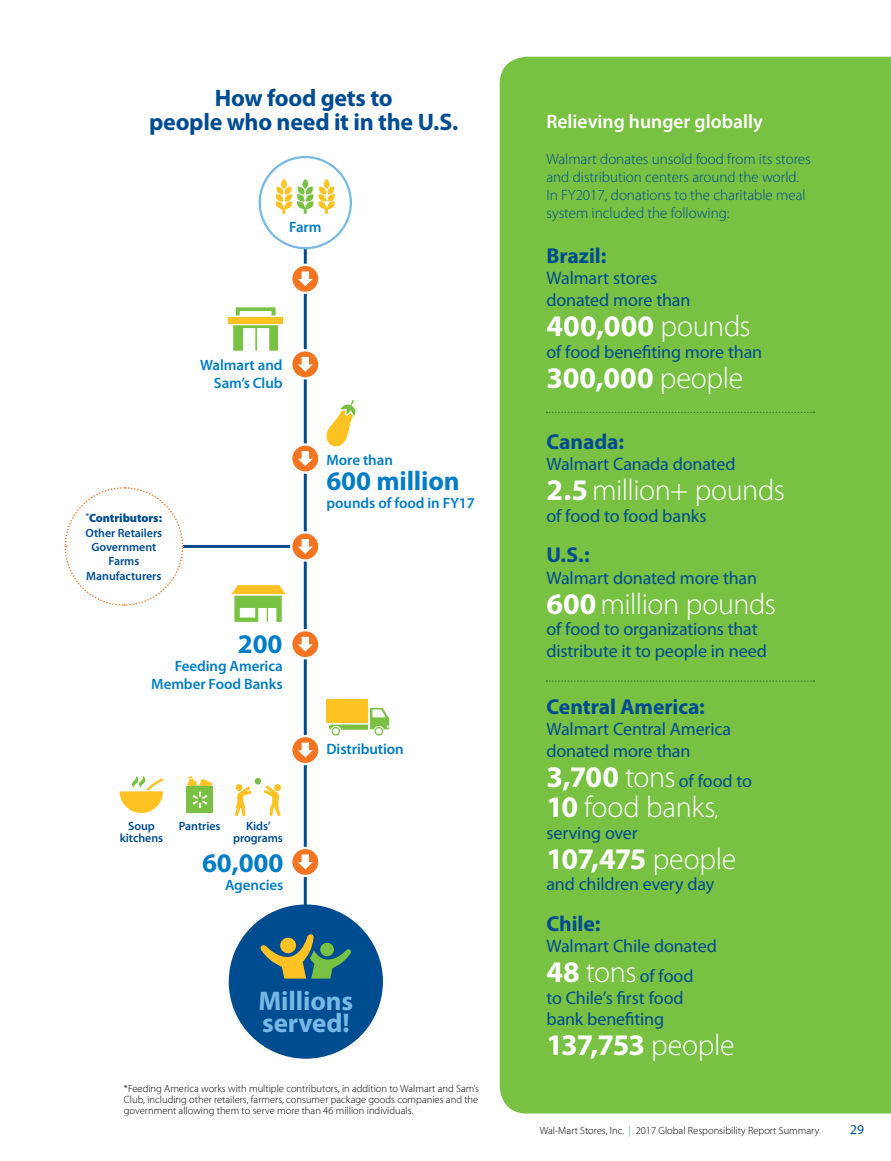
<style>
.page{position:relative;width:891px;height:1161px;background:#fff}
.page>*{position:absolute;margin:0;border:0;box-sizing:border-box;transform-origin:0 0}
.t1{font:700 30px "Myriad Pro";letter-spacing:-.02em;color:#fff}
.t2{font:300 30px "Myriad Pro";letter-spacing:-.015em;color:#fff}
.t3{font:700 27px "Myriad Pro";letter-spacing:-.005em;color:#007dc5}
.t4{font:700 27px/22.5px "Myriad Pro";letter-spacing:-.005em;color:#77b9e6}
.t5{font:700 24px/24px "Myriad Pro";letter-spacing:-.01em;color:#004c91;text-align:center}
.t6{font:700 21.6px "Myriad Pro";letter-spacing:-.005em;color:#004c91}
.t7{font:600 19.5px "Myriad Pro";color:#fff}
.t8{font:18px/21.6px "Myriad Pro";letter-spacing:-.01em;color:#004c91}
.t9{font:300 15px/18px "Myriad Pro";color:#004c91}
.t10{font:600 15px/18px "Myriad Pro";letter-spacing:-.005em;color:#007dc5;text-align:right}
.t11{font:13.5px "Myriad Pro";color:#004c91}
.t12{font:600 12px/14.4px "Myriad Pro";letter-spacing:-.005em;color:#004c91;text-align:center}
.t13{font:300 10.5px/11.2px "Myriad Pro";color:#000;text-align:justify}
.s1{font-weight:900}
.s2{font-weight:300}
.s3{font-weight:700}
.s4{font-weight:700;font-size:30px;color:#fff}
.s5{font-weight:300;font-size:30px;color:#fff}
.s6{font-weight:400;font-size:15px}
.s7{color:#007dc5}
</style>
<div class="page">
<hr style="left:183px;top:545px;width:122px;height:3px;background:#004c91">
<div style="left:500px;top:57px;width:391px;height:1057px;background:#78c143"></div>
<svg style="left:546px;top:412px;width:268px;height:1px"></svg>
<svg style="left:546px;top:680px;width:268px;height:2px"></svg>
<hr style="left:304px;top:224px;width:3px;height:690px;background:#004c91">
<svg style="left:233px;top:325px;width:45px;height:26px"></svg>
<div style="left:229px;top:317px;width:54px;height:6px;background:#ffc222"></div>
<svg style="left:236px;top:307px;width:40px;height:8px"></svg>
<svg style="left:291px;top:350px;width:28px;height:28px"></svg>
<div style="left:290px;top:349px;width:30px;height:30px;border:2px solid #fff;border-radius:50%"></div>
<svg style="left:298px;top:357px;width:15px;height:15px"></svg>
<div style="left:260px;top:157px;width:91px;height:91px;background:#fff;border-radius:50%"></div>
<div style="left:259px;top:156px;width:93px;height:93px;border:2px solid #77b9e6;border-radius:50%"></div>
<svg style="left:275px;top:179px;width:60px;height:35px"></svg>
<div style="left:229px;top:904px;width:154px;height:155px;background:#004c91;border-radius:50%"></div>
<svg style="left:260px;top:934px;width:91px;height:45px"></svg>
<div style="left:280px;top:938px;width:16px;height:15px;background:#ffc222;border-radius:50%"></div>
<svg style="left:326px;top:400px;width:29px;height:47px"></svg>
<svg style="left:291px;top:445px;width:28px;height:28px"></svg>
<div style="left:290px;top:443px;width:30px;height:31px;border:2px solid #fff;border-radius:50%"></div>
<svg style="left:298px;top:451px;width:15px;height:15px"></svg>
<svg style="left:329px;top:708px;width:60px;height:28px"></svg>
<div style="left:326px;top:700px;width:42px;height:23px;background:#ffc222"></div>
<svg style="left:291px;top:736px;width:28px;height:28px"></svg>
<div style="left:290px;top:735px;width:30px;height:30px;border:2px solid #fff;border-radius:50%"></div>
<svg style="left:298px;top:743px;width:15px;height:14px"></svg>
<svg style="left:291px;top:265px;width:28px;height:28px"></svg>
<div style="left:290px;top:264px;width:30px;height:30px;border:2px solid #fff;border-radius:50%"></div>
<svg style="left:298px;top:271px;width:15px;height:15px"></svg>
<svg style="left:231px;top:585px;width:55px;height:37px"></svg>
<svg style="left:291px;top:630px;width:28px;height:28px"></svg>
<div style="left:290px;top:629px;width:30px;height:30px;border:2px solid #fff;border-radius:50%"></div>
<svg style="left:298px;top:637px;width:15px;height:15px"></svg>
<svg style="left:64px;top:487px;width:120px;height:119px"></svg>
<svg style="left:291px;top:848px;width:28px;height:28px"></svg>
<div style="left:290px;top:847px;width:30px;height:30px;border:2px solid #fff;border-radius:50%"></div>
<svg style="left:298px;top:855px;width:15px;height:14px"></svg>
<svg style="left:120px;top:776px;width:44px;height:37px"></svg>
<svg style="left:187px;top:776px;width:25px;height:10px"></svg>
<div style="left:186px;top:787px;width:27px;height:26px;background:#7ac143"></div>
<svg style="left:193px;top:792px;width:14px;height:16px"></svg>
<svg style="left:264px;top:784px;width:17px;height:32px"></svg>
<svg style="left:235px;top:784px;width:17px;height:32px"></svg>
<div style="left:255px;top:778px;width:6px;height:7px;background:#78c143;border-radius:50%"></div>
<svg style="left:291px;top:532px;width:28px;height:28px"></svg>
<div style="left:290px;top:531px;width:30px;height:31px;border:2px solid #fff;border-radius:50%"></div>
<svg style="left:298px;top:539px;width:15px;height:15px"></svg>
<h3 class="t5" style="left:149px;top:86px;width:311px">How food gets to<br>people who need it in the U.S.</h3>
<p class="t10" style="left:289px;top:219px;width:34px">Farm</p>
<p class="t10" style="left:200px;top:357px;width:84px">Walmart and<br>Sam’s Club</p>
<p class="t12" style="left:86px;top:511px;width:78px"><sup>*</sup><span class="s1">Contributors:<br></span>Other Retailers<br>Government<br>Farms<br>Manufacturers</p>
<h2 class="t3" style="left:238px;top:629px;width:46px">200</h2>
<p class="t10" style="left:151px;top:657px;width:133px">Feeding America<br>Member Food Banks</p>
<p class="t12" style="left:120px;top:820px;width:45px;line-height:12px">Soup kitchens</p>
<p class="t12" style="left:179px;top:819px;width:43px">Pantries</p>
<p class="t12" style="left:233px;top:820px;width:51px;line-height:12px">Kids’ programs</p>
<h2 class="t3" style="left:202px;top:848px;width:83px">60,000</h2>
<p class="t10" style="left:225px;top:876px;width:60px">Agencies</p>
<p class="t10" style="left:326px;top:451px;width:68px">More than</p>
<h2 class="t3" style="left:326px;top:466px;width:135px">600 million</h2>
<p class="t10" style="left:326px;top:494px;width:150px">pounds of food in FY17</p>
<p class="t10" style="left:326px;top:741px;width:79px">Distribution</p>
<h2 class="t4" style="left:258px;top:990px;width:96px">Millions served!</h2>
<p class="t13" style="left:124px;top:1083px;width:357px">*Feeding America works with multiple contributors, in addition to Walmart and Sam’s Club, including other retailers, farmers, consumer package goods companies and the government allowing them to serve more than 46 million individuals.</p>
<p class="t7" style="left:546px;top:110px;width:218px">Relieving hunger globally</p>
<p class="t9" style="left:546px;top:150px;width:266px">Walmart donates unsold food from its stores and distribution centers around the world.<br>In FY2017, donations to the charitable meal system included the following:</p>
<p class="t6" style="left:546px;top:243px;width:61px">Brazil:</p>
<p class="t8" style="left:546px;top:268px;width:145px">Walmart stores donated more than</p>
<h1 class="t1" style="left:546px;top:309px;width:206px">400,000 <span class="s2">pounds</span></h1>
<p class="t8" style="left:546px;top:341px;width:217px">of food benefiting more than</p>
<h1 class="t1" style="left:546px;top:361px;width:198px">300,000 <span class="s2">people</span></h1>
<p class="t6" style="left:546px;top:429px;width:79px">Canada:</p>
<p class="t8" style="left:546px;top:454px;width:191px">Walmart Canada donated</p>
<h1 class="t2" style="left:546px;top:474px;width:240px"><span class="s3">2.5</span>million+ pounds</h1>
<p class="t8" style="left:546px;top:505px;width:162px">of food to food banks</p>
<p class="t6" style="left:546px;top:543px;width:45px">U.S.:</p>
<p class="t8" style="left:546px;top:567px;width:212px">Walmart donated more than</p>
<h1 class="t2" style="left:546px;top:587px;width:231px"><span class="s3">600</span>million pounds</h1>
<p class="t8" style="left:546px;top:619px;width:222px">of food to organizations that distribute it to people in need</p>
<p class="t6" style="left:546px;top:694px;width:160px">Central America:</p>
<p class="t8" style="left:546px;top:719px;width:186px">Walmart Central America donated more than</p>
<p class="t8" style="left:546px;top:770px;width:207px"><span class="s4">3,700</span> <span class="s5">tons</span> of food to</p>
<h1 class="t2" style="left:546px;top:790px;width:173px"><span class="s3">10</span> food banks<span class="s6">,</span></h1>
<p class="t8" style="left:546px;top:822px;width:93px">serving over</p>
<h1 class="t1" style="left:546px;top:842px;width:191px">107,475 <span class="s2">people</span></h1>
<p class="t8" style="left:546px;top:874px;width:169px">and children every day</p>
<p class="t6" style="left:546px;top:911px;width:55px">Chile:</p>
<p class="t8" style="left:546px;top:932px;width:172px;line-height:30px">Walmart Chile donated<br><span class="s4">48</span> <span class="s5">tons</span> of food</p>
<p class="t8" style="left:546px;top:987px;width:139px">to Chile’s first food bank benefiting</p>
<h1 class="t1" style="left:546px;top:1029px;width:190px">137,753 <span class="s2">people</span></h1>
<p class="t13" style="left:540px;top:1125px;width:281px">Wal-Mart Stores, Inc. <span class="s7">|</span> 2017 Global Responsibility Report Summary</p>
<p class="t11" style="left:850px;top:1122px;width:15px">29</p>
</div>
